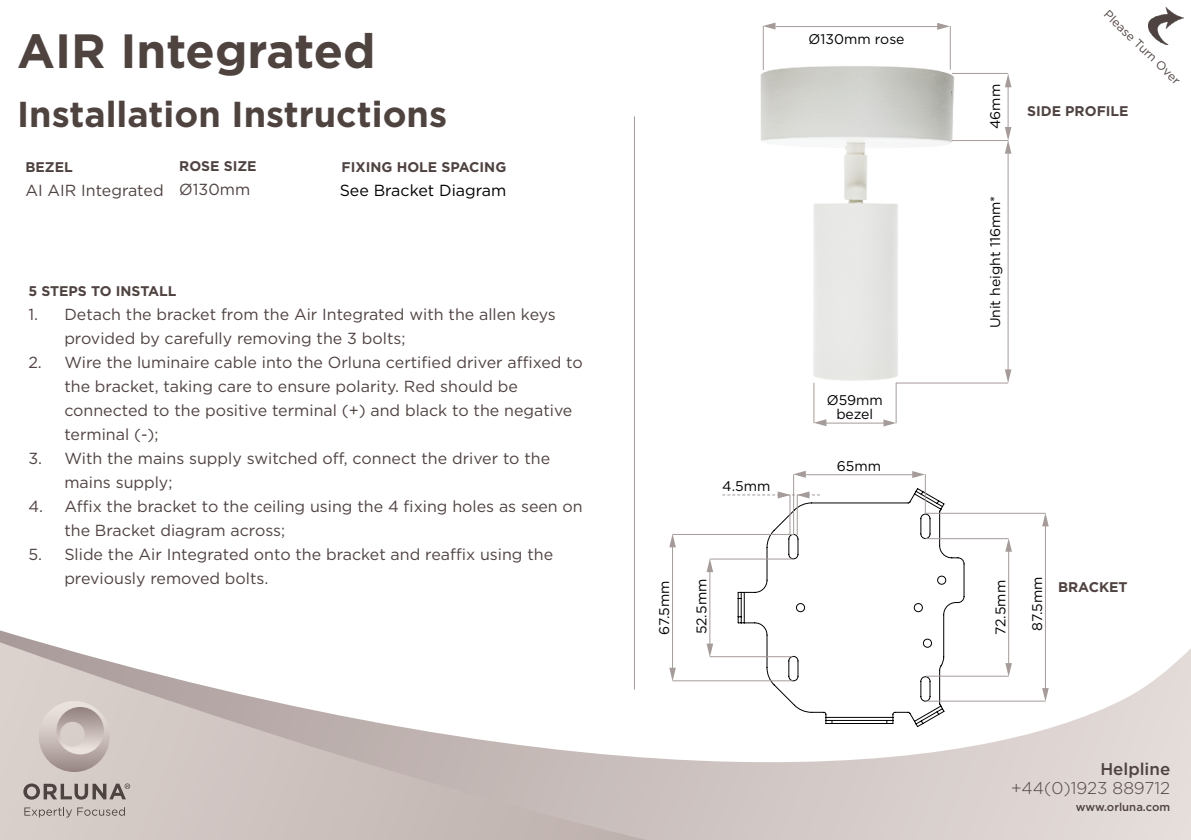
<style>
.page{position:relative;width:1191px;height:840px;background:#fff}
.page>*{position:absolute;margin:0;border:0;box-sizing:border-box;transform-origin:0 0}
.t1{font:700 48px "Gotham";color:#4f4340}
.t2{font:700 36px "Gotham";color:#4f4340}
.t3{font:300 17px "Gotham";color:#4f4340}
.t4{font:500 17px "Gotham";color:#4f4340}
.t5{font:16px/24px "Gotham";color:#4f4341}
.t6{font:16px "Gotham";color:#000}
.t7{font:14px/14px "Gotham";color:#000;text-align:center}
.t8{font:700 14px "Gotham";color:#4f4341}
.t9{font:12px "Gotham";color:#4f4340}
.t10{font:500 11.4px "Gotham";color:#4f4340}
</style>
<div class="page">
<img style="left:1148px;top:7px;width:35px;height:38px">
<svg style="left:0;top:630px;width:1191px;height:209px"></svg>
<svg style="left:0;top:642px;width:646px;height:197px"></svg>
<svg style="left:39px;top:700px;width:71px;height:71px;background:#c8bcb8"></svg>
<svg style="left:24px;top:806px;width:101px;height:11px"></svg>
<svg style="left:23px;top:783px;width:107px;height:16px;background:#9c918e"></svg>
<hr style="left:634px;top:116px;width:1px;height:573px;background:#a59c99">
<img style="left:760px;top:58px;width:252px;height:330px">
<hr style="left:819px;top:422px;width:69px;height:1px;background:#a59c99">
<hr style="left:775px;top:26px;width:167px;height:1px;background:#a59c99">
<hr style="left:952px;top:140px;width:56px;height:1px;background:#a59c99">
<hr style="left:952px;top:73px;width:56px;height:1px;background:#a59c99">
<hr style="left:896px;top:382px;width:112px;height:1px;background:#a59c99">
<svg style="left:813px;top:419px;width:13px;height:7px"></svg>
<svg style="left:763px;top:23px;width:12px;height:7px"></svg>
<svg style="left:883px;top:419px;width:13px;height:7px"></svg>
<svg style="left:937px;top:23px;width:12px;height:7px"></svg>
<hr style="left:1007px;top:148px;width:1px;height:225px;background:#a59c99">
<hr style="left:1007px;top:81px;width:1px;height:47px;background:#a59c99">
<hr style="left:895px;top:382px;width:1px;height:41px;background:#a59c99">
<hr style="left:949px;top:26px;width:1px;height:44px;background:#a59c99">
<hr style="left:813px;top:382px;width:1px;height:41px;background:#a59c99">
<hr style="left:763px;top:26px;width:1px;height:44px;background:#a59c99">
<svg style="left:1004px;top:369px;width:7px;height:14px"></svg>
<svg style="left:1004px;top:127px;width:7px;height:27px"></svg>
<svg style="left:1004px;top:74px;width:7px;height:13px"></svg>
<svg style="left:737px;top:487px;width:228px;height:240px"></svg>
<hr style="left:672px;top:533px;width:121px;height:1px;background:#a59c99">
<hr style="left:710px;top:655px;width:82px;height:1px;background:#a59c99">
<hr style="left:672px;top:539px;width:1px;height:134px;background:#a59c99">
<svg style="left:669px;top:667px;width:7px;height:14px"></svg>
<svg style="left:669px;top:533px;width:7px;height:14px"></svg>
<hr style="left:710px;top:558px;width:83px;height:1px;background:#a59c99">
<hr style="left:672px;top:680px;width:121px;height:1px;background:#a59c99">
<svg style="left:706px;top:643px;width:7px;height:13px"></svg>
<svg style="left:707px;top:558px;width:6px;height:13px"></svg>
<hr style="left:709px;top:565px;width:1px;height:84px;background:#a59c99">
<hr style="left:925px;top:512px;width:120px;height:1px;background:#a59c99">
<hr style="left:926px;top:675px;width:82px;height:1px;background:#a59c99">
<hr style="left:1045px;top:519px;width:1px;height:169px;background:#a59c99">
<svg style="left:1042px;top:687px;width:6px;height:14px"></svg>
<svg style="left:1042px;top:512px;width:6px;height:14px"></svg>
<hr style="left:925px;top:538px;width:83px;height:1px;background:#a59c99">
<hr style="left:926px;top:700px;width:119px;height:1px;background:#a59c99">
<svg style="left:1005px;top:662px;width:7px;height:14px"></svg>
<svg style="left:1005px;top:538px;width:7px;height:13px"></svg>
<hr style="left:1008px;top:546px;width:1px;height:119px;background:#a59c99">
<hr style="left:789px;top:494px;width:1px;height:40px;background:#a59c99">
<hr style="left:796px;top:494px;width:1px;height:40px;background:#a59c99">
<svg style="left:722px;top:491px;width:98px;height:7px"></svg>
<hr style="left:806px;top:474px;width:112px;height:1px;background:#a59c99">
<svg style="left:794px;top:471px;width:12px;height:6px"></svg>
<svg style="left:912px;top:471px;width:12px;height:7px"></svg>
<hr style="left:924px;top:474px;width:1px;height:40px;background:#a59c99">
<hr style="left:793px;top:474px;width:1px;height:60px;background:#a59c99">
<h1 class="t1" style="left:17px;top:19px;width:360px">AIR Integrated</h1>
<h2 class="t2" style="left:17px;top:90px;width:431px">Installation Instructions</h2>
<p class="t8" style="left:25px;top:158px;width:49px">BEZEL</p>
<p class="t5" style="left:25px;top:178px;width:140px">AI AIR Integrated</p>
<p class="t8" style="left:179px;top:156px;width:79px">ROSE SIZE</p>
<p class="t5" style="left:179px;top:176px;width:73px">Ø130mm</p>
<p class="t8" style="left:341px;top:158px;width:166px">FIXING HOLE SPACING</p>
<p class="t6" style="left:340px;top:180px;width:168px">See Bracket Diagram</p>
<p class="t8" style="left:28px;top:281px;width:150px">5 STEPS TO INSTALL</p>
<p class="t5" style="left:64px;top:302px;width:493px;text-indent:-36px">1. Detach the bracket from the Air Integrated with the allen keys provided by carefully removing the 3 bolts;</p>
<p class="t5" style="left:64px;top:350px;width:520px;text-indent:-36px">2. Wire the luminaire cable into the Orluna certified driver affixed to the bracket, taking care to ensure polarity. Red should be connected to the positive terminal (+) and black to the negative terminal (-);</p>
<p class="t5" style="left:64px;top:446px;width:487px;text-indent:-36px">3. With the mains supply switched off, connect the driver to the mains supply;</p>
<p class="t5" style="left:64px;top:494px;width:520px;text-indent:-36px">4. Affix the bracket to the ceiling using the 4 fixing holes as seen on the Bracket diagram across;</p>
<p class="t5" style="left:64px;top:542px;width:490px;text-indent:-36px">5. Slide the Air Integrated onto the bracket and reaffix using the previously removed bolts.</p>
<p class="t7" style="left:808px;top:32px;width:97px">Ø130mm rose</p>
<p class="t7" style="left:722px;top:479px;width:50px">4.5mm</p>
<p class="t7" style="left:826px;top:392px;width:58px">Ø59mm bezel</p>
<p class="t7" style="left:837px;top:458px;width:46px">65mm</p>
<p class="t7" style="left:987px;top:129px;width:47px;rotate:-90deg">46mm</p>
<p class="t9" style="left:1111px;top:6px;width:102px;rotate:44deg">Please Turn Over</p>
<p class="t8" style="left:1027px;top:101px;width:103px">SIDE PROFILE</p>
<p class="t7" style="left:987px;top:328px;width:134px;rotate:-90deg">Unit height 116mm*</p>
<p class="t7" style="left:657px;top:634px;width:56px;rotate:-90deg">67.5mm</p>
<p class="t7" style="left:694px;top:634px;width:57px;rotate:-90deg">52.5mm</p>
<p class="t7" style="left:993px;top:635px;width:57px;rotate:-90deg">72.5mm</p>
<p class="t7" style="left:1030px;top:630px;width:56px;rotate:-90deg">87.5mm</p>
<p class="t8" style="left:1058px;top:577px;width:71px">BRACKET</p>
<p class="t4" style="left:1100px;top:757px;width:71px">Helpline</p>
<p class="t3" style="left:1011px;top:777px;width:161px">+44(0)1923 889712</p>
<p class="t10" style="left:1076px;top:799px;width:96px">www.orluna.com</p>
</div>
